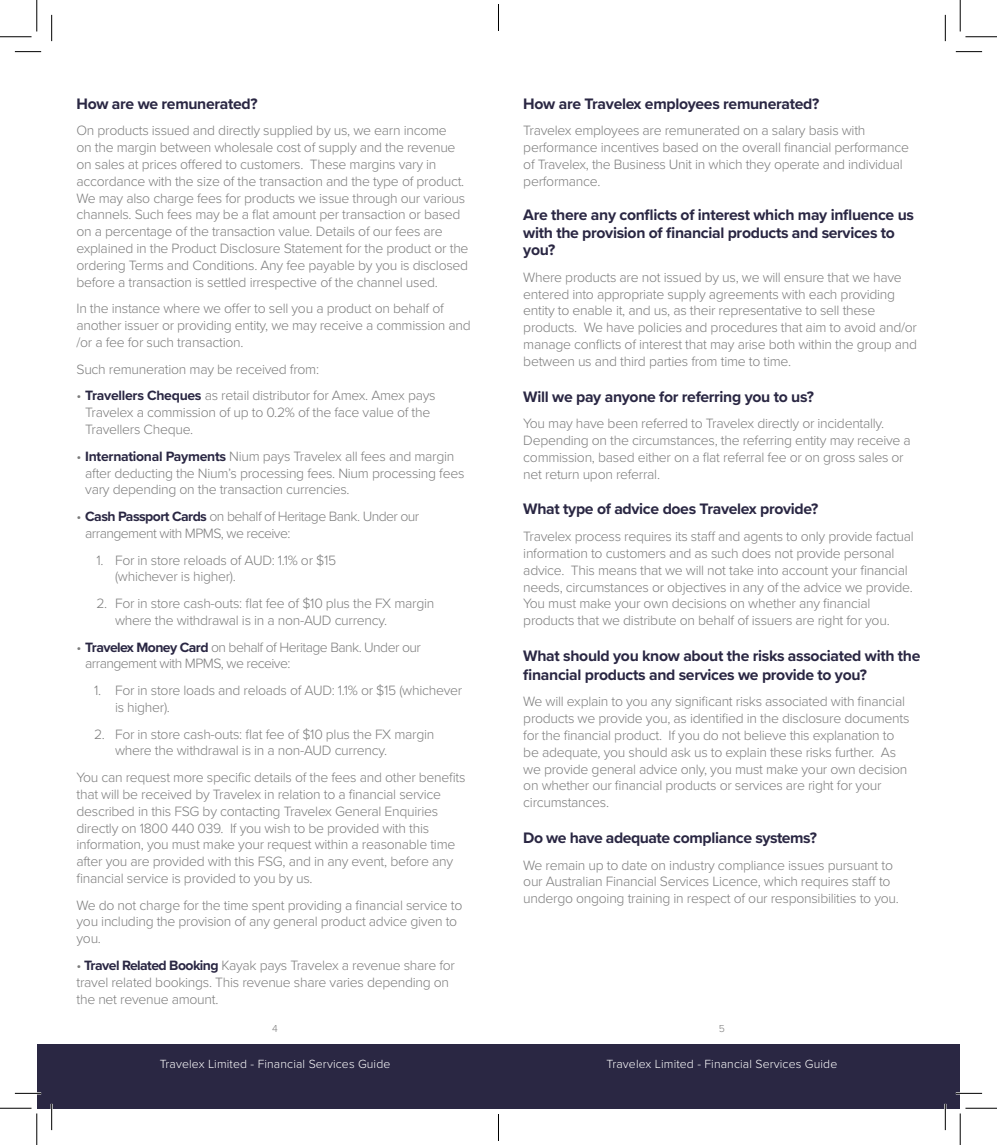
<style>
.page{position:relative;width:997px;height:1145px;background:#fff}
.page>*{position:absolute;margin:0;border:0;box-sizing:border-box;transform-origin:0 0}
.Sub_Head{font:700 15.75px/17.5px "Proxima Nova";letter-spacing:-.02em;color:#2a2743}
.Sub_Head-2{font:300 14px/16.8px "Proxima Nova";letter-spacing:-.02em;color:#7d7d7d}
.Sub_Head-3{font:300 14px/16.8px "Proxima Nova";letter-spacing:-.04em;color:#7d7d7d}
.t1{font:300 12.25px "Proxima Nova";letter-spacing:.01em;color:#fff}
.t2{font:300 10.5px "Proxima Nova";color:#7d7d7d}
.s1{font-weight:700;color:#2a2743}
</style>
<div class="page">
<div style="left:483px;top:1044px;width:476px;height:64px;background:#2a2743"></div>
<div style="left:37px;top:1044px;width:476px;height:64px;background:#2a2743"></div>
<hr style="left:15px;top:1092px;width:26px;height:2px;background:#fff">
<hr style="left:955px;top:1092px;width:26px;height:2px;background:#fff">
<hr style="left:51px;top:1104px;width:2px;height:26px;background:#fff">
<hr style="left:943px;top:1104px;width:3px;height:26px;background:#fff">
<svg style="left:15px;top:51px;width:26px;height:1px"></svg>
<svg style="left:955px;top:51px;width:26px;height:1px"></svg>
<svg style="left:15px;top:1093px;width:26px;height:1px"></svg>
<svg style="left:955px;top:1093px;width:26px;height:1px"></svg>
<svg style="left:51px;top:15px;width:1px;height:26px"></svg>
<svg style="left:51px;top:1104px;width:1px;height:26px"></svg>
<svg style="left:944px;top:15px;width:1px;height:26px"></svg>
<svg style="left:944px;top:1104px;width:1px;height:26px"></svg>
<hr style="left:0;top:36px;width:32px;height:1px;background:#000">
<hr style="left:965px;top:36px;width:31px;height:1px;background:#000">
<hr style="left:0;top:1108px;width:32px;height:1px;background:#000">
<hr style="left:965px;top:1108px;width:31px;height:1px;background:#000">
<hr style="left:36px;top:0;width:1px;height:31px;background:#000">
<hr style="left:36px;top:1113px;width:1px;height:32px;background:#000">
<hr style="left:959px;top:0;width:1px;height:31px;background:#000">
<hr style="left:959px;top:1113px;width:1px;height:32px;background:#000">
<svg style="left:498px;top:4px;width:1px;height:27px"></svg>
<svg style="left:498px;top:1114px;width:1px;height:27px"></svg>
<p class="Sub_Head" style="left:76px;top:94px;width:182px">How are we remunerated?</p>
<p class="Sub_Head-2" style="left:76px;top:122px;width:393px">On products issued and directly supplied by us, we earn income<br>on the margin between wholesale cost of supply and the revenue on sales at prices offered to customers. These margins vary in accordance with the size of the transaction and the type of product.<br>We may also charge fees for products we issue through our various channels. Such fees may be a flat amount per transaction or based on a percentage of the transaction value. Details of our fees are explained in the Product Disclosure Statement for the product or the ordering Terms and Conditions. Any fee payable by you is disclosed before a transaction is settled irrespective of the channel used.</p>
<p class="Sub_Head-2" style="left:76px;top:300px;width:395px">In the instance where we offer to sell you a product on behalf of another issuer or providing entity, we may receive a commission and /or a fee for such transaction.</p>
<p class="Sub_Head-2" style="left:76px;top:360px;width:244px">Such remuneration may be received from:</p>
<p class="Sub_Head-2" style="left:85px;top:387px;width:352px;text-indent:-9px">• <span class="s1">Travellers Cheques</span> as retail distributor for Amex. Amex pays<br>Travelex a commission of up to 0.2% of the face value of the<br>Travellers Cheque.</p>
<p class="Sub_Head-2" style="left:85px;top:447px;width:380px;text-indent:-9px">• <span class="s1">International Payments</span> Nium pays Travelex all fees and margin after deducting the Nium’s processing fees. Nium processing fees vary depending on the transaction currencies.</p>
<p class="Sub_Head-3" style="left:85px;top:507px;width:335px;text-indent:-9px">• <span class="s1">Cash Passport Cards</span> on behalf of Heritage Bank. Under our arrangement with MPMS, we receive:</p>
<p class="Sub_Head-2" style="left:115px;top:551px;width:223px;text-indent:-19px">1. For in store reloads of AUD: 1.1% or $15 (whichever is higher).</p>
<p class="Sub_Head-2" style="left:115px;top:594px;width:321px;text-indent:-19px">2. For in store cash-outs: flat fee of $10 plus the FX margin where the withdrawal is in a non-AUD currency.</p>
<p class="Sub_Head-3" style="left:85px;top:638px;width:337px;text-indent:-9px">• <span class="s1">Travelex Money Card</span> on behalf of Heritage Bank. Under our arrangement with MPMS, we receive:</p>
<p class="Sub_Head-2" style="left:115px;top:681px;width:348px;text-indent:-21px">1. For in store loads and reloads of AUD: 1.1% or $15 (whichever is higher).</p>
<p class="Sub_Head-2" style="left:115px;top:725px;width:321px;text-indent:-21px">2. For in store cash-outs: flat fee of $10 plus the FX margin where the withdrawal is in a non-AUD currency.</p>
<p class="Sub_Head-2" style="left:76px;top:768px;width:390px">You can request more specific details of the fees and other benefits that will be received by Travelex in relation to a financial service described in this FSG by contacting Travelex General Enquiries directly on 1800 440 039. If you wish to be provided with this information, you must make your request within a reasonable time after you are provided with this FSG, and in any event, before any financial service is provided to you by us.</p>
<p class="Sub_Head-2" style="left:76px;top:896px;width:387px">We do not charge for the time spent providing a financial service to you including the provision of any general product advice given to you.</p>
<p class="Sub_Head-2" style="left:76px;top:956px;width:380px">• <span class="s1">Travel Related Booking</span> Kayak pays Travelex a revenue share for travel related bookings. This revenue share varies depending on the net revenue amount.</p>
<p class="t2" style="left:272px;top:1021px;width:7px">4</p>
<p class="Sub_Head" style="left:523px;top:94px;width:297px">How are Travelex employees remunerated?</p>
<p class="Sub_Head-2" style="left:523px;top:122px;width:387px">Travelex employees are remunerated on a salary basis with performance incentives based on the overall financial performance of Travelex, the Business Unit in which they operate and individual performance.</p>
<p class="Sub_Head" style="left:523px;top:206px;width:392px">Are there any conflicts of interest which may influence us with the provision of financial products and services to you?</p>
<p class="Sub_Head-2" style="left:523px;top:268px;width:395px">Where products are not issued by us, we will ensure that we have entered into appropriate supply agreements with each providing entity to enable it, and us, as their representative to sell these products. We have policies and procedures that aim to avoid and/or manage conflicts of interest that may arise both within the group and between us and third parties from time to time.</p>
<p class="Sub_Head" style="left:523px;top:387px;width:292px">Will we pay anyone for referring you to us?</p>
<p class="Sub_Head-2" style="left:523px;top:414px;width:389px">You may have been referred to Travelex directly or incidentally.<br>Depending on the circumstances, the referring entity may receive a commission, based either on a flat referral fee or on gross sales or net return upon referral.</p>
<p class="Sub_Head" style="left:523px;top:500px;width:296px">What type of advice does Travelex provide?</p>
<p class="Sub_Head-2" style="left:523px;top:527px;width:392px">Travelex process requires its staff and agents to only provide factual information to customers and as such does not provide personal advice. This means that we will not take into account your financial needs, circumstances or objectives in any of the advice we provide.<br>You must make your own decisions on whether any financial products that we distribute on behalf of issuers are right for you.</p>
<p class="Sub_Head" style="left:523px;top:646px;width:398px;line-height:18.9px">What should you know about the risks associated with the financial products and services we provide to you?</p>
<p class="Sub_Head-2" style="left:523px;top:693px;width:387px">We will explain to you any significant risks associated with financial products we provide you, as identified in the disclosure documents for the financial product. If you do not believe this explanation to be adequate, you should ask us to explain these risks further. As we provide general advice only, you must make your own decision on whether our financial products or services are right for your circumstances.</p>
<p class="Sub_Head" style="left:523px;top:829px;width:295px">Do we have adequate compliance systems?</p>
<p class="Sub_Head-2" style="left:523px;top:856px;width:377px">We remain up to date on industry compliance issues pursuant to our Australian Financial Services Licence, which requires staff to undergo ongoing training in respect of our responsibilities to you.</p>
<p class="t2" style="left:718px;top:1021px;width:8px">5</p>
<p class="t1" style="left:160px;top:1054px;width:232px">Travelex Limited - Financial Services Guide</p>
<p class="t1" style="left:606px;top:1054px;width:232px">Travelex Limited - Financial Services Guide</p>
</div>
